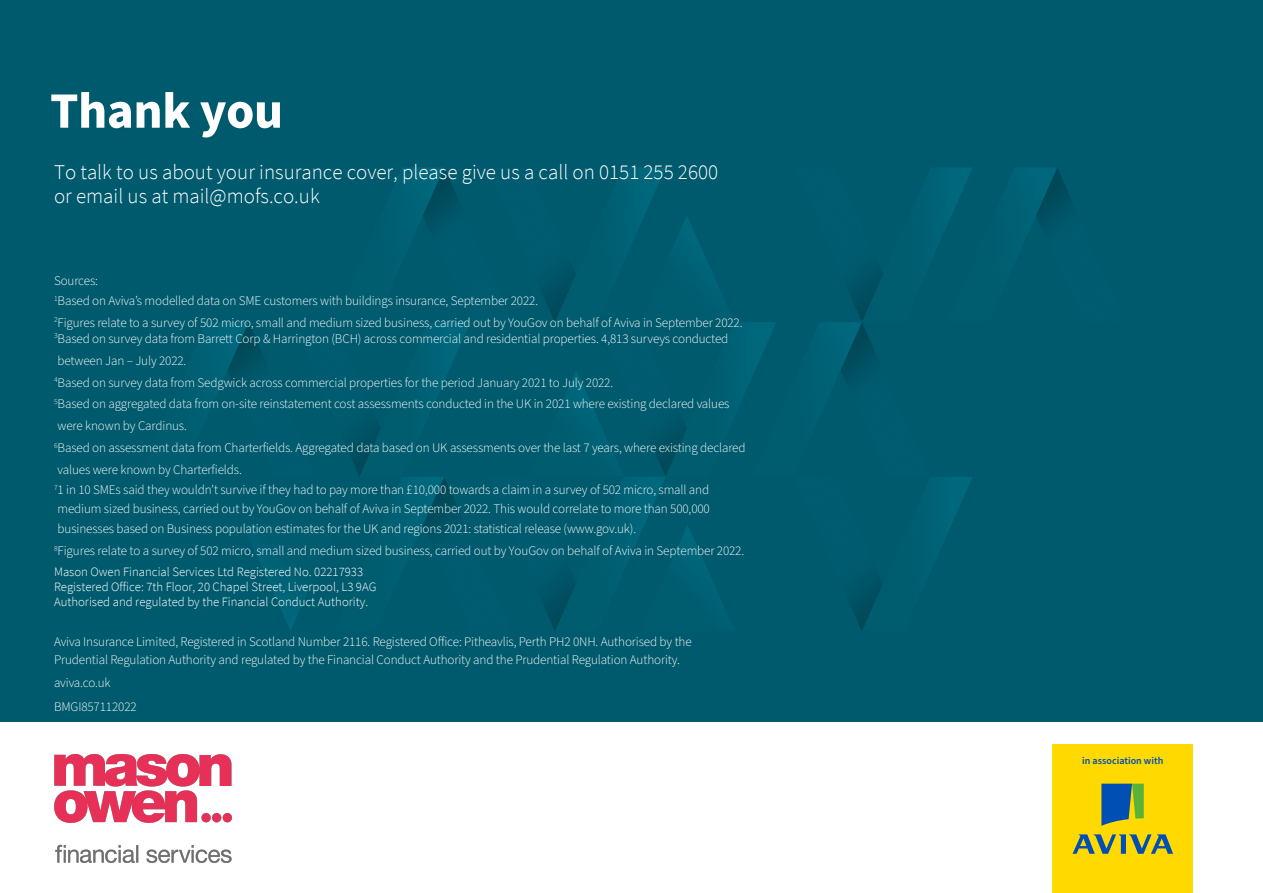
<style>
.page{position:relative;width:1263px;height:893px;background:#fff}
.page>*{position:absolute;margin:0;border:0;box-sizing:border-box;transform-origin:0 0}
.t1{font:700 51px "Source Sans Pro";letter-spacing:-.01em;color:#fff}
.t2{font:300 21px/23.7px "Source Sans Pro";color:#fff}
.t3{font:300 13.2px/21.9px "Source Sans Pro";letter-spacing:-.01em;color:#fff}
.t4{font:300 12.75px/15.3px "Source Sans Pro";color:#fff}
.t5{font:600 10.05px "Source Sans Pro";color:#004fb5}
</style>
<div class="page">
<div style="left:0;top:0;width:1263px;height:722px;background:#005a6d"></div>
<div style="left:1052px;top:744px;width:141px;height:149px;background:#ffd900"></div>
<svg style="left:1101px;top:784px;width:43px;height:42px"></svg>
<svg style="left:1072px;top:834px;width:101px;height:20px"></svg>
<img style="left:54px;top:755px;width:177px;height:108px">
<h1 class="t1" style="left:50px;top:76px;width:235px">Thank you</h1>
<h2 class="t2" style="left:54px;top:160px;width:666px">To talk to us about your insurance cover, please give us a call on 0151 255 2600 or email us at mail@mofs.co.uk</h2>
<p class="t3" style="left:54px;top:271px;width:486px;line-height:20.1px">Sources:<br><sup>1</sup>Based on Aviva’s modelled data on SME customers with buildings insurance, September 2022.</p>
<p class="t3" style="left:54px;top:314px;width:690px;line-height:16.4px"><sup>2</sup>Figures relate to a survey of 502 micro, small and medium sized business, carried out by YouGov on behalf of Aviva in September 2022.<br><sup>3</sup>Based on survey data from Barrett Corp &amp; Harrington (BCH) across commercial and residential properties. 4,813 surveys conducted</p>
<p class="t3" style="left:54px;top:350px;width:693px">between Jan – July 2022.<br><sup>4</sup>Based on survey data from Sedgwick across commercial properties for the period January 2021 to July 2022.<br><sup>5</sup>Based on aggregated data from on-site reinstatement cost assessments conducted in the UK in 2021 where existing declared values were known by Cardinus.<br><sup>6</sup>Based on assessment data from Charterfields. Aggregated data based on UK assessments over the last 7 years, where existing declared values were known by Charterfields.</p>
<p class="t3" style="left:54px;top:480px;width:657px;line-height:19.5px;text-align:justify"><sup>7</sup>1 in 10 SMEs said they wouldn’t survive if they had to pay more than £10,000 towards a claim in a survey of 502 micro, small and medium sized business, carried out by YouGov on behalf of Aviva in September 2022. This would correlate to more than 500,000 businesses based on Business population estimates for the UK and regions 2021: statistical release (www.gov.uk).</p>
<p class="t3" style="left:54px;top:540px;width:692px"><sup>8</sup>Figures relate to a survey of 502 micro, small and medium sized business, carried out by YouGov on behalf of Aviva in September 2022.</p>
<p class="t4" style="left:54px;top:563px;width:324px">Mason Owen Financial Services Ltd Registered No. 02217933<br>Registered Office: 7th Floor, 20 Chapel Street, Liverpool, L3 9AG<br>Authorised and regulated by the Financial Conduct Authority.</p>
<p class="t3" style="left:54px;top:633px;width:639px;line-height:17.5px">Aviva Insurance Limited, Registered in Scotland Number 2116. Registered Office: Pitheavlis, Perth PH2 0NH. Authorised by the<br>Prudential Regulation Authority and regulated by the Financial Conduct Authority and the Prudential Regulation Authority.</p>
<p class="t3" style="left:54px;top:671px;width:84px;line-height:23.7px">aviva.co.uk<br>BMGI857112022</p>
<p class="t5" style="left:1082px;top:754px;width:83px">in association with</p>
</div>
